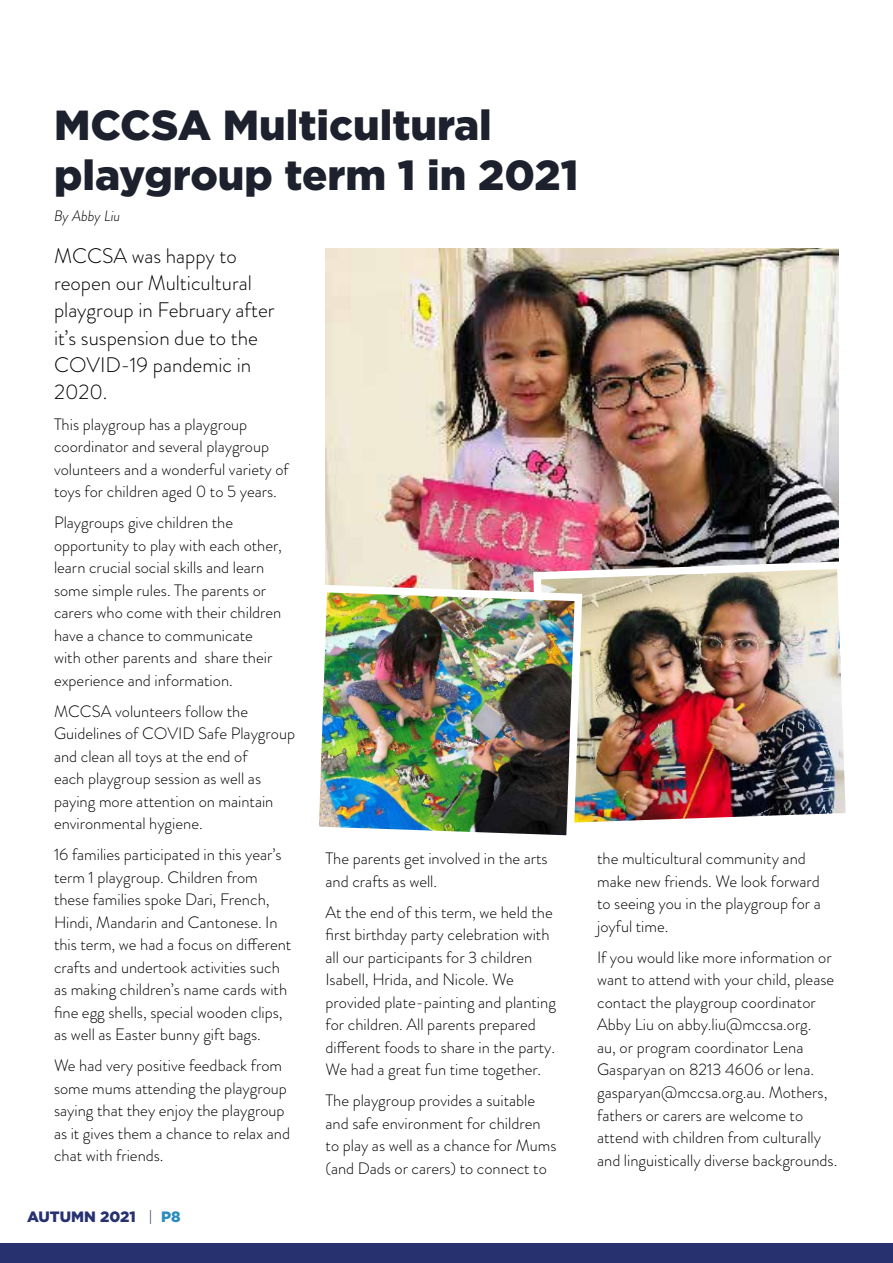
<style>
.page{position:relative;width:893px;height:1263px;background:#fff}
.page>*{position:absolute;margin:0;border:0;box-sizing:border-box;transform-origin:0 0}
.t1{font:900 42px/50.4px "Gotham";color:#1d212d}
.t2{font:300 21px/27px "Brandon Grotesque";color:#000}
.t3{font:300 16.5px/22.5px "Brandon Grotesque";color:#000}
.t4{font:900 15px "Gotham";color:#27316f}
.t5{font:italic 300 15px "Brandon Grotesque";color:#000}
.s1{font-weight:300}
.s2{color:#2a8dbf}
</style>
<div class="page">
<div style="left:0;top:1243px;width:893px;height:20px;background:#27316f"></div>
<img style="left:326px;top:249px;width:513px;height:332px">
<img style="left:529px;top:557px;width:317px;height:266px">
<img style="left:319px;top:581px;width:267px;height:255px">
<h1 class="t1" style="left:54px;top:99px;width:526px">MCCSA Multicultural playgroup term 1 in 2021</h1>
<p class="t5" style="left:54px;top:206px;width:68px">By Abby Liu</p>
<p class="t2" style="left:54px;top:243px;width:222px">MCCSA was happy to reopen our Multicultural playgroup in February after it’s suspension due to the<br>COVID-19 pandemic in<br>2020.</p>
<p class="t3" style="left:54px;top:413px;width:236px">This playgroup has a playgroup coordinator and several playgroup volunteers and a wonderful variety of toys for children aged 0 to 5 years.</p>
<p class="t3" style="left:54px;top:511px;width:229px">Playgroups give children the opportunity to play with each other, learn crucial social skills and learn some simple rules. The parents or carers who come with their children have a chance to communicate with other parents and share their experience and information.</p>
<p class="t3" style="left:54px;top:700px;width:243px">MCCSA volunteers follow the<br>Guidelines of COVID Safe Playgroup and clean all toys at the end of<br>each playgroup session as well as paying more attention on maintain environmental hygiene.</p>
<p class="t3" style="left:54px;top:843px;width:239px">16 families participated in this year’s term 1 playgroup. Children from these families spoke Dari, French, Hindi, Mandarin and Cantonese. In this term, we had a focus on different crafts and undertook activities such as making children’s name cards with fine egg shells, special wooden clips, as well as Easter bunny gift bags.</p>
<p class="t3" style="left:54px;top:1054px;width:238px">We had very positive feedback from some mums attending the playgroup saying that they enjoy the playgroup as it gives them a chance to relax and chat with friends.</p>
<p class="t4" style="left:27px;top:1206px;width:155px">AUTUMN 2021 <span class="s1">|</span> <span class="s2">P8</span></p>
<p class="t3" style="left:326px;top:847px;width:224px">The parents get involved in the arts and crafts as well.</p>
<p class="t3" style="left:326px;top:901px;width:232px">At the end of this term, we held the first birthday party celebration with all our participants for 3 children Isabell, Hrida, and Nicole. We provided plate-painting and planting for children. All parents prepared different foods to share in the party.<br>We had a great fun time together.</p>
<p class="t3" style="left:326px;top:1089px;width:232px">The playgroup provides a suitable and safe environment for children to play as well as a chance for Mums (and Dads or carers) to connect to</p>
<p class="t3" style="left:597px;top:847px;width:225px">the multicultural community and make new friends. We look forward to seeing you in the playgroup for a joyful time.</p>
<p class="t3" style="left:597px;top:946px;width:242px">If you would like more information or want to attend with your child, please contact the playgroup coordinator Abby Liu on abby.liu@mccsa.org.<br>au, or program coordinator Lena Gasparyan on 8213 4606 or lena. gasparyan@mccsa.org.au. Mothers, fathers or carers are welcome to attend with children from culturally and linguistically diverse backgrounds.</p>
</div>
